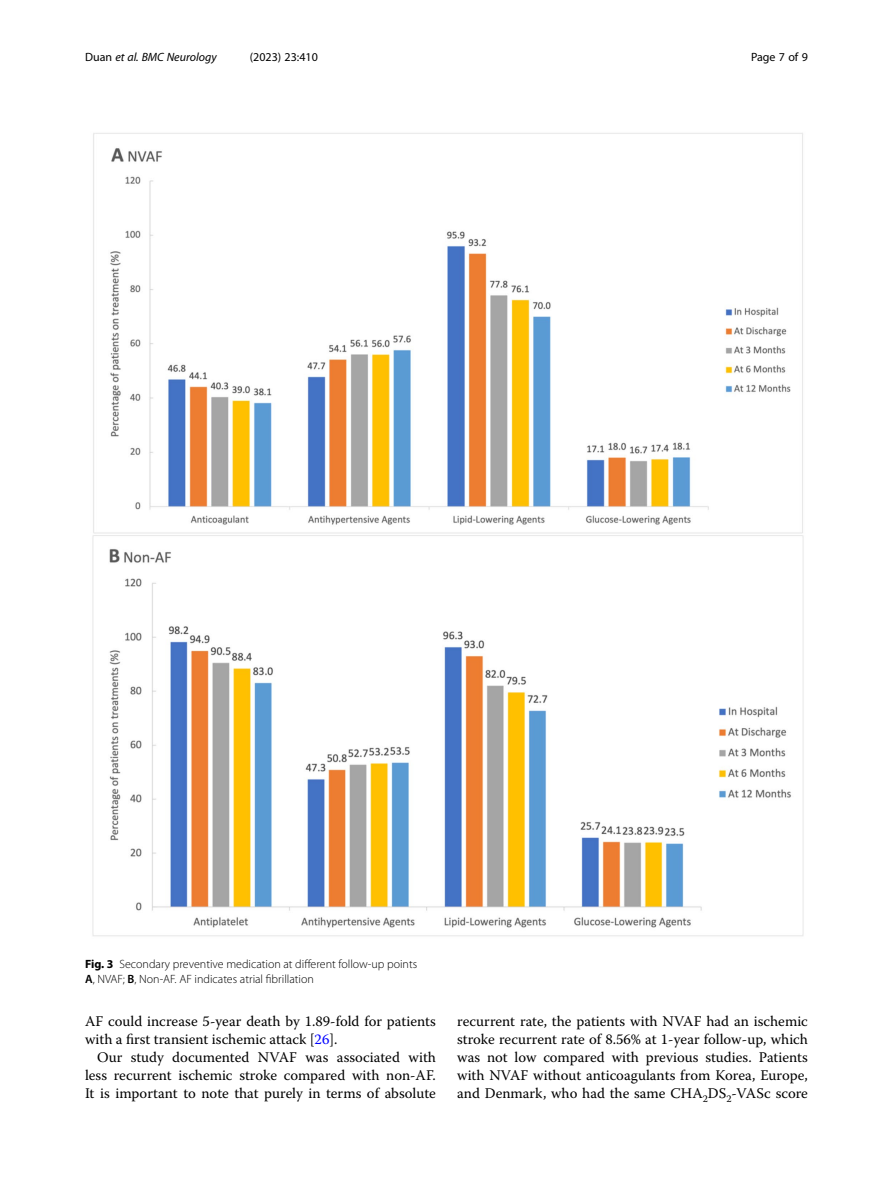
<style>
.page{position:relative;width:893px;height:1191px;background:#fff}
.page>*{position:absolute;margin:0;border:0;box-sizing:border-box;transform-origin:0 0}
.Body_Text_Indent{font:14.7px/18px "Warnock Pro";color:#000;text-align:justify}
.Figure_Caption{font:300 12px "Myriad Pro";color:#000}
.t1{font:italic 12px "Myriad Pro";color:#000}
.t2{font:12px "Myriad Pro";color:#000}
.s1{font-style:normal}
.s2{font-weight:700}
.s3{font-weight:600}
.s4{color:#00f}
</style>
<div class="page">
<img style="left:92px;top:133px;width:712px;height:803px">
<p class="t1" style="left:85px;top:50px;width:133px"><span class="s1">Duan</span> et al. BMC Neurology</p>
<p class="t2" style="left:250px;top:50px;width:70px">(2023) 23:410</p>
<p class="t2" style="left:751px;top:50px;width:58px">Page 7 of 9</p>
<p class="Figure_Caption" style="left:85px;top:957px;width:334px"><span class="s2">Fig. 3</span> Secondary preventive medication at different follow-up points</p>
<p class="Figure_Caption" style="left:85px;top:972px;width:230px"><span class="s3">A</span>, NVAF; <span class="s3">B</span>, Non-AF. AF indicates atrial fibrillation</p>
<p class="Body_Text_Indent" style="left:85px;top:1012px;width:352px">AF could increase 5-year death by 1.89-fold for patients with a first transient ischemic attack [<span class="s4">26</span>].</p>
<p class="Body_Text_Indent" style="left:85px;top:1048px;width:352px;text-indent:12px">Our study documented NVAF was associated with less recurrent ischemic stroke compared with non-AF.<br>It is important to note that purely in terms of absolute</p>
<p class="Body_Text_Indent" style="left:457px;top:1012px;width:352px">recurrent rate, the patients with NVAF had an ischemic stroke recurrent rate of 8.56% at 1-year follow-up, which was not low compared with previous studies. Patients with NVAF without anticoagulants from Korea, Europe, and Denmark, who had the same CHA<sub>2</sub>DS<sub>2</sub>-VASc score</p>
</div>
